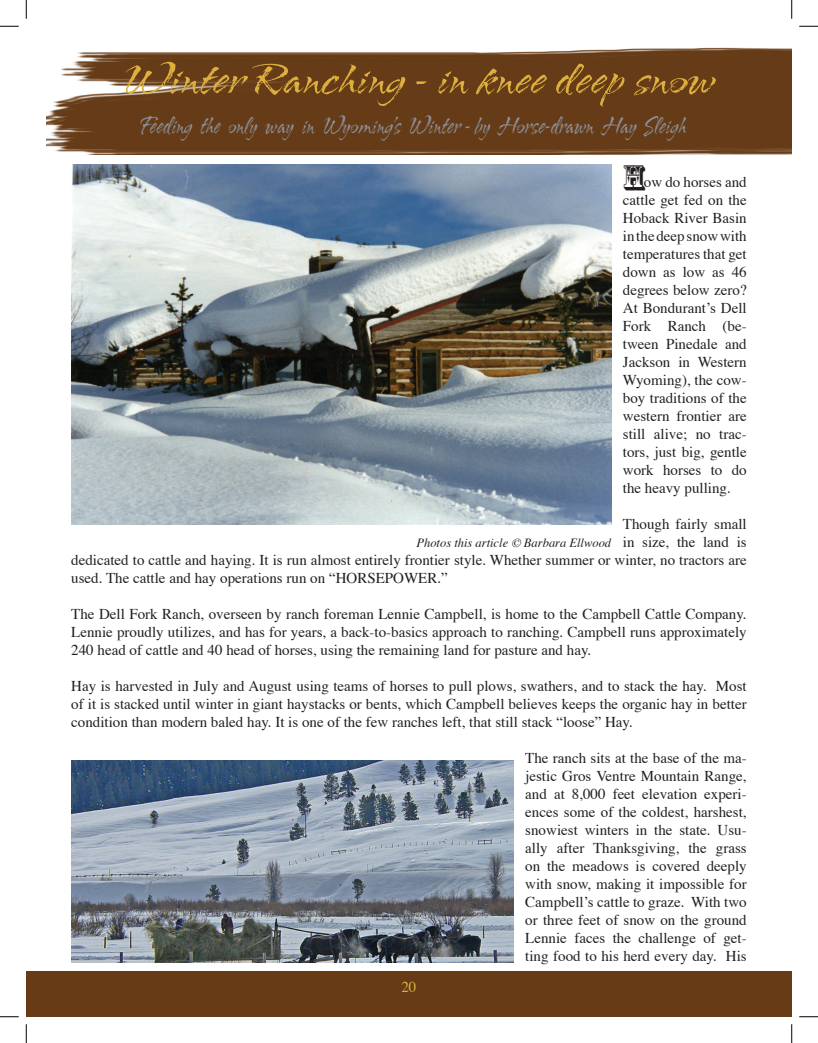
<style>
.page{position:relative;width:818px;height:1043px;background:#fff}
.page>*{position:absolute;margin:0;border:0;box-sizing:border-box;transform-origin:0 0}
.t1{font:50px "Arid ITC";color:#ddb03e}
.t2{font:33.75px "Rosewood Std";color:#231f20}
.t3{font:28.75px "Arid ITC";color:#8d919a;scale:.74 1}
.t4{font:15px/18px "Times";color:#231f20;text-align:justify}
.t5{font:15px "Times";color:#ddb03e}
.t6{font:italic 12.5px "Times";color:#231f20}
</style>
<div class="page">
<div style="left:26px;top:971px;width:765px;height:45px;background:#663b16"></div>
<img style="left:46px;top:47px;width:745px;height:108px">
<img style="left:71px;top:165px;width:540px;height:360px">
<img style="left:71px;top:760px;width:442px;height:202px">
<svg style="left:0;top:25px;width:19px;height:2px"></svg>
<svg style="left:799px;top:25px;width:19px;height:2px"></svg>
<svg style="left:0;top:1016px;width:19px;height:1px"></svg>
<svg style="left:799px;top:1016px;width:19px;height:1px"></svg>
<svg style="left:25px;top:0;width:2px;height:19px"></svg>
<svg style="left:25px;top:1024px;width:2px;height:18px"></svg>
<svg style="left:791px;top:0;width:1px;height:19px"></svg>
<svg style="left:791px;top:1024px;width:1px;height:18px"></svg>
<p class="t1" style="left:123px;top:52px;width:593px">Winter Ranching - in knee deep snow</p>
<p class="t3" style="left:139px;top:110px;width:741px">Feeding the only way in Wyoming’s Winter - by Horse-drawn Hay Sleigh</p>
<p class="t2" style="left:622px;top:157px;width:23px">H</p>
<p class="t4" style="left:622px;top:171px;width:125px;text-indent:21px">ow do horses and cattle get fed on the Hoback River Basin in the deep snow with temperatures that get down as low as 46 degrees below zero?<br>At Bondurant’s Dell Fork Ranch (be&shy;tween Pinedale and Jackson in Western Wyoming), the cow&shy;boy traditions of the western frontier are still alive; no trac&shy;tors, just big, gentle work horses to do the heavy pulling.</p>
<p class="t4" style="left:622px;top:513px;width:125px">Though fairly small</p>
<p class="t4" style="left:622px;top:531px;width:125px">in size, the land is</p>
<p class="t4" style="left:71px;top:549px;width:676px">dedicated to cattle and haying. It is run almost entirely frontier style. Whether summer or winter, no tractors are</p>
<p class="t4" style="left:71px;top:567px;width:378px">used. The cattle and hay operations run on “HORSEPOWER.”</p>
<p class="t4" style="left:71px;top:603px;width:677px">The Dell Fork Ranch, overseen by ranch foreman Lennie Campbell, is home to the Campbell Cattle Company.<br>Lennie proudly utilizes, and has for years, a back-to-basics approach to ranching. Campbell runs approximately 240 head of cattle and 40 head of horses, using the remaining land for pasture and hay.</p>
<p class="t4" style="left:71px;top:675px;width:677px">Hay is harvested in July and August using teams of horses to pull plows, swathers, and to stack the hay. Most of it is stacked until winter in giant haystacks or bents, which Campbell believes keeps the organic hay in better condition than modern baled hay. It is one of the few ranches left, that still stack “loose” Hay.</p>
<p class="t4" style="left:525px;top:747px;width:223px">The ranch sits at the base of the ma&shy;jestic Gros Ventre Mountain Range, and at 8,000 feet elevation experi&shy;ences some of the coldest, harshest, snowiest winters in the state. Usu&shy;ally after Thanksgiving, the grass on the meadows is covered deeply with snow, making it impossible for Campbell’s cattle to graze. With two or three feet of snow on the ground Lennie faces the challenge of get&shy;ting food to his herd every day. His</p>
<p class="t5" style="left:401px;top:972px;width:16px">20</p>
<p class="t6" style="left:416px;top:531px;width:196px">Photos this article © Barbara Ellwood</p>
</div>
